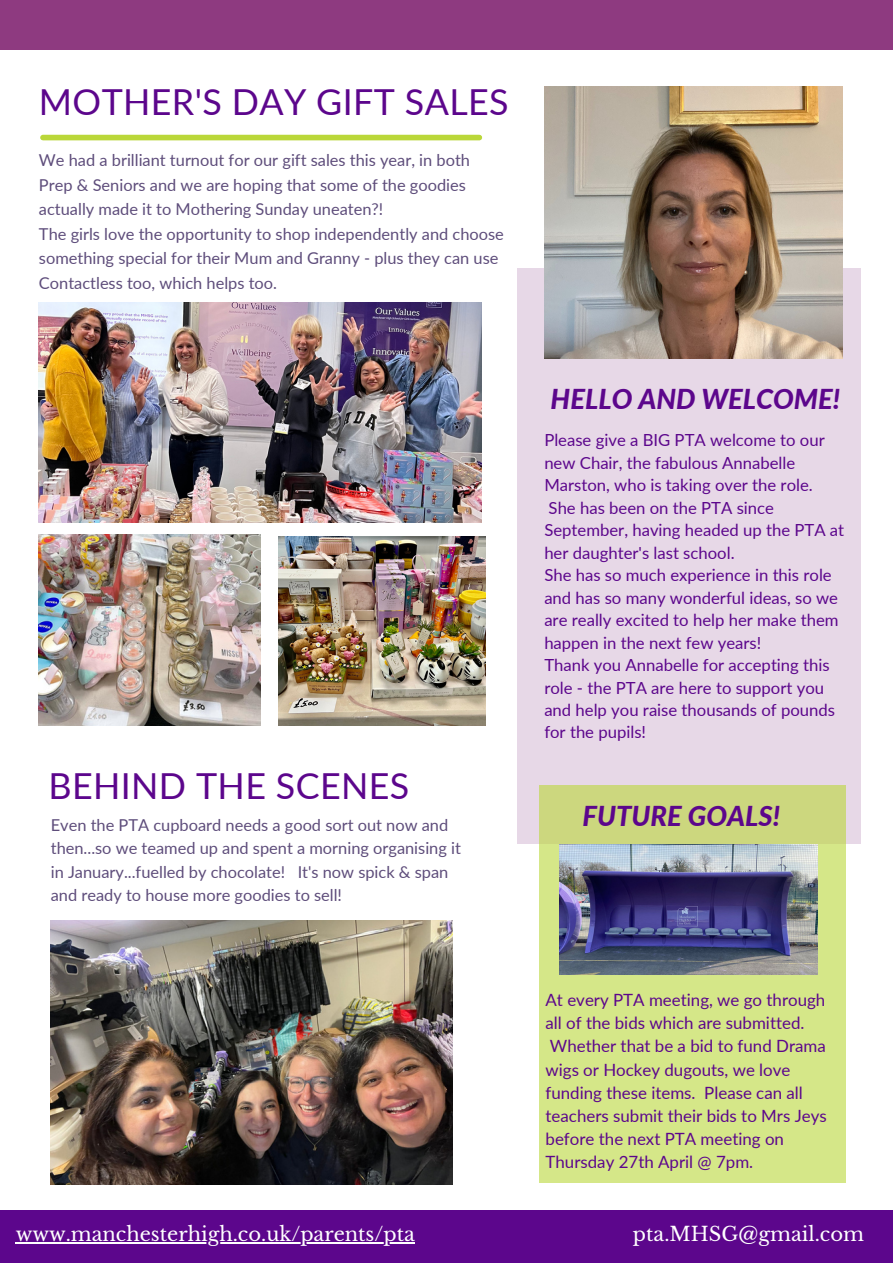
<style>
.page{position:relative;width:893px;height:1264px;background:#fff}
.page>*{position:absolute;margin:0;border:0;box-sizing:border-box;transform-origin:0 0}
.t1{font:35.85px "Lato";letter-spacing:.01em;color:#5c068c}
.t2{font:italic 800 27.45px "Lato";color:#5c068c}
.t3{font:19.5px "Libre Baskerville";color:#fff}
.t4{font:16.95px/23.2px "Lato";color:#5c068c}
.t5{font:16.65px/22.5px "Lato";color:#5c068c}
.t6{font:16.35px/24.6px "Lato";color:#5e4d7b}
</style>
<div class="page">
<div style="left:0;top:1210px;width:892px;height:52px;background:#5c068c"></div>
<div style="left:43px;top:135px;width:436px;height:5px;background:#bad739"></div>
<div style="left:517px;top:268px;width:343px;height:576px;background:#e7d8e7"></div>
<img style="left:38px;top:302px;width:443px;height:220px">
<div style="left:0;top:0;width:892px;height:49px;background:#8e3a80"></div>
<img style="left:51px;top:921px;width:402px;height:263px">
<div style="left:539px;top:785px;width:306px;height:397px;background:linear-gradient(to right,#d2e386,#d3e486)"></div>
<img style="left:560px;top:844px;width:257px;height:130px">
<hr style="left:16px;top:1242px;width:399px;height:1px;background:#fff">
<img style="left:544px;top:86px;width:298px;height:272px">
<img style="left:38px;top:534px;width:223px;height:191px">
<img style="left:278px;top:537px;width:207px;height:189px">
<h1 class="t1" style="left:39px;top:79px;width:471px">MOTHER'S DAY GIFT SALES</h1>
<p class="t6" style="left:39px;top:147px;width:466px">We had a brilliant turnout for our gift sales this year, in both Prep &amp; Seniors and we are hoping that some of the goodies actually made it to Mothering Sunday uneaten?!<br>The girls love the opportunity to shop independently and choose something special for their Mum and Granny - plus they can use Contactless too, which helps too.</p>
<h1 class="t1" style="left:48px;top:763px;width:362px">BEHIND THE SCENES</h1>
<p class="t6" style="left:51px;top:812px;width:411px;line-height:23.5px">Even the PTA cupboard needs a good sort out now and then...so we teamed up and spent a morning organising it in January...fuelled by chocolate! It's now spick &amp; span and ready to house more goodies to sell!</p>
<h2 class="t2" style="left:550px;top:382px;width:291px">HELLO AND WELCOME!</h2>
<p class="t5" style="left:544px;top:428px;width:301px">Please give a BIG PTA welcome to our new Chair, the fabulous Annabelle Marston, who is taking over the role.<br>She has been on the PTA since September, having headed up the PTA at her daughter's last school.<br>She has so much experience in this role and has so many wonderful ideas, so we are really excited to help her make them happen in the next few years!<br>Thank you Annabelle for accepting this role - the PTA are here to support you and help you raise thousands of pounds for the pupils!</p>
<h2 class="t2" style="left:582px;top:798px;width:199px">FUTURE GOALS!</h2>
<p class="t4" style="left:545px;top:987px;width:283px">At every PTA meeting, we go through all of the bids which are submitted.<br>Whether that be a bid to fund Drama wigs or Hockey dugouts, we love funding these items. Please can all teachers submit their bids to Mrs Jeys before the next PTA meeting on<br>Thursday 27th April @ 7pm.</p>
<p class="t3" style="left:16px;top:1222px;width:400px">www.manchesterhigh.co.uk/parents/pta</p>
<p class="t3" style="left:633px;top:1222px;width:232px">pta.MHSG@gmail.com</p>
</div>
